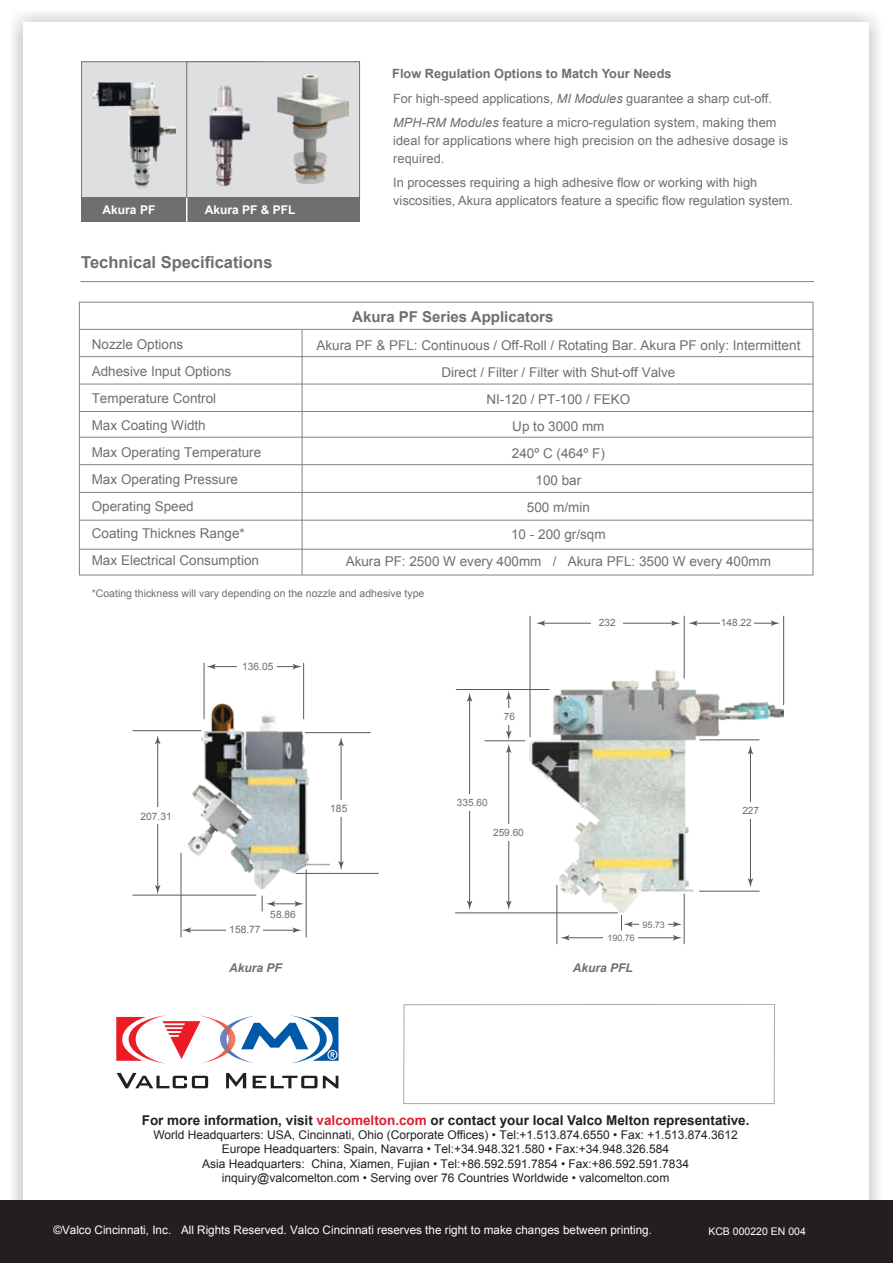
<style>
.page{position:relative;width:893px;height:1263px;background:#fff}
.page>*{position:absolute;margin:0;border:0;box-sizing:border-box;transform-origin:0 0}
.t1{font:700 16.5px "Arial";color:#6d6f71}
.t2{font:700 15px "Arial";color:#6d6f71}
.t3{font:13.5px/27px "Arial";color:#6d6f71}
.t4{font:700 13.5px "Arial";color:#231f20}
.t5{font:12.75px/18px "Arial";color:#6d6f71}
.t6{font:700 12.75px "Arial";color:#6d6f71}
.t7{font:12px/14.4px "Arial";color:#231f20;text-align:center}
.t8{font:700 12px "Arial";color:#fff}
.t9{font:italic 700 12px "Arial";color:#6d6f71}
.t10{font:11.7px "Arial";color:#fff}
.t11{font:10.5px "Arial";color:#6d6f71}
.t12{font:10.5px "Arial";color:#fff}
.t13{font:10.2px "Arial";color:#6d6f71}
.t14{font:10.05px "Arial";color:#6d6f71}
.t15{font:9px "Arial";color:#6d6f71}
.s1{font-style:italic}
.s2{color:#de1e33}
</style>
<div class="page">
<div style="left:0;top:1200px;width:893px;height:63px;background:#231f20"></div>
<img style="left:235px;top:1019px;width:6px;height:41px">
<img style="left:200px;top:1015px;width:35px;height:49px">
<svg style="left:117px;top:1073px;width:221px;height:15px"></svg>
<svg style="left:116px;top:1015px;width:84px;height:49px"></svg>
<svg style="left:241px;top:1015px;width:98px;height:48px"></svg>
<div style="left:404px;top:1004px;width:371px;height:100px;border:1px solid #a7a9ac"></div>
<hr style="left:81px;top:281px;width:733px;height:1px;background:#818385">
<hr style="left:79px;top:329px;width:734px;height:1px;background:#818385">
<hr style="left:302px;top:330px;width:1px;height:245px;background:#818385">
<hr style="left:80px;top:356px;width:734px;height:1px;background:#818385">
<hr style="left:79px;top:384px;width:734px;height:1px;background:#818385">
<hr style="left:80px;top:411px;width:734px;height:1px;background:#818385">
<hr style="left:79px;top:437px;width:734px;height:1px;background:#818385">
<hr style="left:79px;top:464px;width:734px;height:1px;background:#818385">
<hr style="left:79px;top:492px;width:734px;height:1px;background:#818385">
<hr style="left:79px;top:520px;width:734px;height:1px;background:#818385">
<hr style="left:79px;top:549px;width:734px;height:1px;background:#818385">
<img style="left:187px;top:704px;width:143px;height:184px">
<hr style="left:188px;top:930px;width:108px;height:1px;background:#58595b">
<svg style="left:182px;top:927px;width:9px;height:6px"></svg>
<svg style="left:293px;top:927px;width:9px;height:6px"></svg>
<hr style="left:306px;top:869px;width:1px;height:68px;background:#58595b">
<svg style="left:262px;top:896px;width:42px;height:15px"></svg>
<hr style="left:181px;top:853px;width:1px;height:84px;background:#58595b">
<div style="left:226px;top:922px;width:36px;height:15px;background:#fff"></div>
<hr style="left:157px;top:741px;width:1px;height:147px;background:#58595b">
<svg style="left:155px;top:735px;width:5px;height:9px"></svg>
<svg style="left:155px;top:885px;width:5px;height:9px"></svg>
<hr style="left:133px;top:730px;width:68px;height:1px;background:#58595b">
<hr style="left:133px;top:895px;width:123px;height:1px;background:#58595b">
<div style="left:138px;top:807px;width:37px;height:17px;background:#fff"></div>
<hr style="left:341px;top:743px;width:1px;height:121px;background:#58595b">
<svg style="left:338px;top:737px;width:6px;height:9px"></svg>
<svg style="left:338px;top:861px;width:6px;height:9px"></svg>
<div style="left:329px;top:800px;width:36px;height:17px;background:#fff"></div>
<hr style="left:204px;top:663px;width:1px;height:56px;background:#58595b">
<hr style="left:303px;top:663px;width:1px;height:56px;background:#58595b">
<hr style="left:213px;top:666px;width:83px;height:1px;background:#58595b">
<svg style="left:207px;top:664px;width:9px;height:5px"></svg>
<svg style="left:293px;top:664px;width:9px;height:5px"></svg>
<div style="left:238px;top:660px;width:39px;height:16px;background:#fff"></div>
<hr style="left:295px;top:873px;width:84px;height:1px;background:#58595b">
<hr style="left:305px;top:732px;width:66px;height:1px;background:#58595b">
<hr style="left:567px;top:937px;width:109px;height:1px;background:#58595b">
<svg style="left:561px;top:935px;width:9px;height:5px"></svg>
<svg style="left:673px;top:935px;width:9px;height:5px"></svg>
<hr style="left:630px;top:924px;width:46px;height:1px;background:#58595b">
<svg style="left:673px;top:921px;width:9px;height:6px"></svg>
<hr style="left:684px;top:894px;width:1px;height:50px;background:#58595b">
<hr style="left:556px;top:885px;width:1px;height:59px;background:#58595b">
<svg style="left:621px;top:915px;width:12px;height:15px"></svg>
<div style="left:604px;top:932px;width:34px;height:13px;background:#fff"></div>
<div style="left:639px;top:915px;width:29px;height:15px;background:#fff"></div>
<hr style="left:469px;top:699px;width:1px;height:204px;background:#58595b">
<svg style="left:467px;top:693px;width:5px;height:9px"></svg>
<svg style="left:467px;top:901px;width:5px;height:9px"></svg>
<hr style="left:456px;top:689px;width:94px;height:1px;background:#58595b">
<hr style="left:484px;top:740px;width:41px;height:1px;background:#58595b">
<hr style="left:455px;top:912px;width:163px;height:1px;background:#58595b">
<div style="left:452px;top:794px;width:35px;height:16px;background:#fff"></div>
<hr style="left:508px;top:750px;width:1px;height:153px;background:#58595b">
<svg style="left:506px;top:901px;width:5px;height:9px"></svg>
<div style="left:491px;top:824px;width:36px;height:17px;background:#fff"></div>
<hr style="left:508px;top:697px;width:1px;height:37px;background:#58595b">
<svg style="left:506px;top:691px;width:5px;height:9px"></svg>
<svg style="left:506px;top:731px;width:5px;height:22px"></svg>
<div style="left:494px;top:708px;width:29px;height:16px;background:#fff"></div>
<hr style="left:530px;top:616px;width:1px;height:121px;background:#58595b">
<hr style="left:684px;top:616px;width:1px;height:62px;background:#58595b">
<hr style="left:783px;top:616px;width:1px;height:89px;background:#58595b">
<hr style="left:542px;top:623px;width:132px;height:1px;background:#58595b">
<svg style="left:536px;top:620px;width:9px;height:6px"></svg>
<svg style="left:671px;top:620px;width:9px;height:6px"></svg>
<hr style="left:695px;top:623px;width:79px;height:1px;background:#58595b">
<svg style="left:688px;top:620px;width:10px;height:6px"></svg>
<svg style="left:771px;top:620px;width:9px;height:6px"></svg>
<div style="left:591px;top:617px;width:31px;height:16px;background:#fff"></div>
<div style="left:720px;top:615px;width:34px;height:16px;background:#fff"></div>
<div style="left:81px;top:62px;width:180px;height:136px;background:#dddfe0;border:1px solid #6e6f72"></div>
<div style="left:187px;top:62px;width:173px;height:136px;background:#dddfe0"></div>
<img style="left:209px;top:85px;width:42px;height:102px">
<img style="left:92px;top:82px;width:83px;height:106px">
<img style="left:277px;top:74px;width:71px;height:110px">
<div style="left:81px;top:197px;width:279px;height:25px;background:#6d6f71"></div>
<svg style="left:186px;top:198px;width:1px;height:24px"></svg>
<img style="left:529px;top:670px;width:254px;height:242px">
<p class="t8" style="left:103px;top:202px;width:54px">Akura PF</p>
<p class="t8" style="left:205px;top:202px;width:92px">Akura PF &amp; PFL</p>
<p class="t1" style="left:81px;top:251px;width:193px">Technical Specifications</p>
<p class="t6" style="left:392px;top:65px;width:281px">Flow Regulation Options to Match Your Needs</p>
<p class="t5" style="left:393px;top:87px;width:385px;line-height:24px">For high-speed applications, <span class="s1">MI Modules</span> guarantee a sharp cut-off.<br><span class="s1">MPH-RM Modules</span> feature a micro-regulation system, making them</p>
<p class="t5" style="left:393px;top:132px;width:397px">ideal for applications where high precision on the adhesive dosage is required.</p>
<p class="t5" style="left:393px;top:174px;width:402px">In processes requiring a high adhesive flow or working with high viscosities, Akura applicators feature a specific flow regulation system.</p>
<p class="t2" style="left:352px;top:306px;width:203px">Akura PF Series Applicators</p>
<p class="t3" style="left:92px;top:331px;width:171px">Nozzle Options<br>Adhesive Input Options<br>Temperature Control<br>Max Coating Width<br>Max Operating Temperature<br>Max Operating Pressure<br>Operating Speed<br>Coating Thicknes Range*<br>Max Electrical Consumption</p>
<p class="t3" style="left:316px;top:331px;width:485px;text-align:center">Akura PF &amp; PFL: Continuous / Off-Roll / Rotating Bar. Akura PF only: Intermittent<br>Direct / Filter / Filter with Shut-off Valve<br>NI-120 / PT-100 / FEKO<br>Up to 3000 mm<br>240º C (464º F)<br>100 bar<br>500 m/min<br>10 - 200 gr/sqm<br>Akura PF: 2500 W every 400mm / Akura PFL: 3500 W every 400mm</p>
<p class="t11" style="left:92px;top:587px;width:334px">*Coating thickness will vary depending on the nozzle and adhesive type</p>
<p class="t13" style="left:140px;top:810px;width:33px">207.31</p>
<p class="t13" style="left:242px;top:659px;width:33px">136.05</p>
<p class="t13" style="left:330px;top:802px;width:19px">185</p>
<p class="t13" style="left:229px;top:923px;width:33px">158.77</p>
<p class="t13" style="left:270px;top:907px;width:27px">58.86</p>
<p class="t14" style="left:504px;top:710px;width:13px">76</p>
<p class="t14" style="left:457px;top:796px;width:32px">335.60</p>
<p class="t14" style="left:493px;top:826px;width:32px">259.60</p>
<p class="t14" style="left:599px;top:616px;width:18px">232</p>
<p class="t14" style="left:721px;top:616px;width:32px">148.22</p>
<p class="t15" style="left:607px;top:932px;width:29px">190.76</p>
<p class="t15" style="left:642px;top:918px;width:24px">95.73</p>
<p class="t14" style="left:742px;top:804px;width:18px">227</p>
<p class="t9" style="left:229px;top:960px;width:54px">Akura PF</p>
<p class="t9" style="left:573px;top:960px;width:62px">Akura PFL</p>
<p class="t4" style="left:142px;top:1111px;width:609px">For more information, visit <span class="s2">valcomelton.com</span> or contact your local Valco Melton representative.</p>
<p class="t7" style="left:153px;top:1128px;width:586px">World Headquarters: USA, Cincinnati, Ohio (Corporate Offices) • Tel:+1.513.874.6550 • Fax: +1.513.874.3612<br>Europe Headquarters: Spain, Navarra • Tel:+34.948.321.580 • Fax:+34.948.326.584<br>Asia Headquarters: China, Xiamen, Fujian • Tel:+86.592.591.7854 • Fax:+86.592.591.7834 inquiry@valcomelton.com • Serving over 76 Countries Worldwide • valcomelton.com</p>
<p class="t10" style="left:53px;top:1222px;width:600px">©Valco Cincinnati, Inc. All Rights Reserved. Valco Cincinnati reserves the right to make changes between printing.</p>
<p class="t12" style="left:708px;top:1224px;width:99px">KCB 000220 EN 004</p>
</div>
